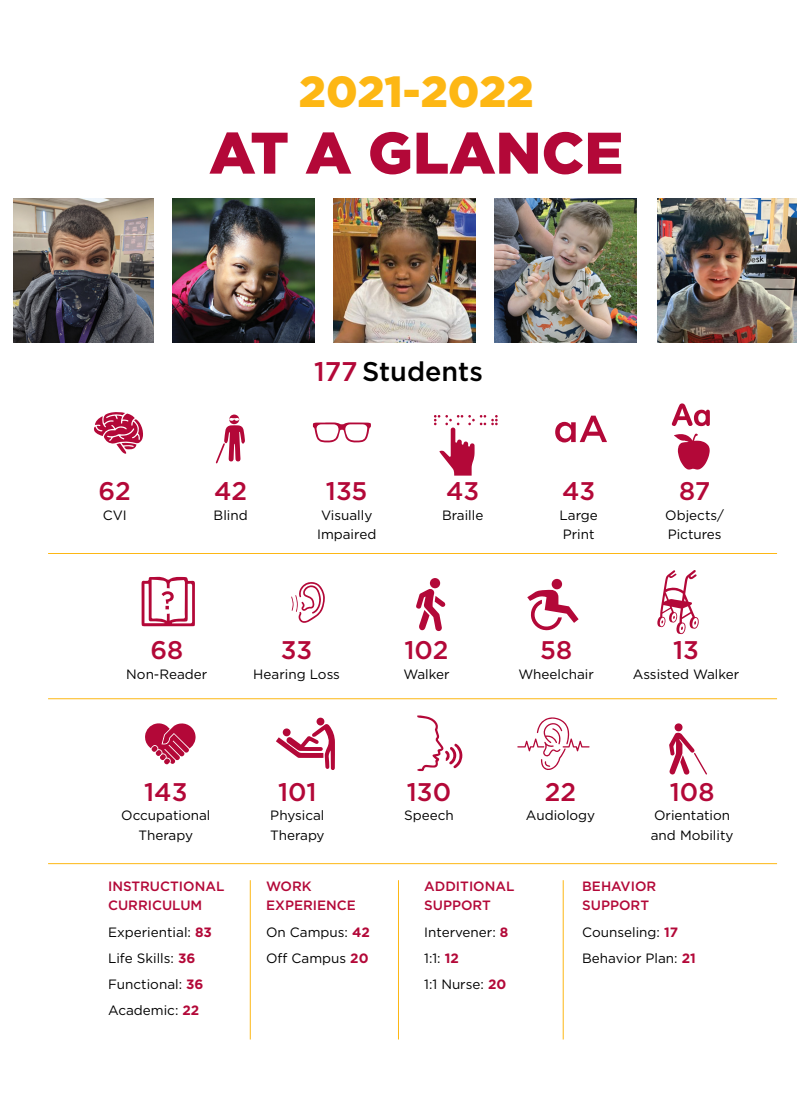
<style>
.page{position:relative;width:797px;height:1107px;background:#fff}
.page>*{position:absolute;margin:0;border:0;box-sizing:border-box;transform-origin:0 0}
.Heading_1___Sub{font:900 58.5px "Gotham";color:#b30838}
.Heading_1___1{font:900 43.5px "Gotham";color:#fdb714}
.Heading_3___Figure_T{font:500 27px "Gotham";color:#000}
.Body___Centered{font:500 25.5px "Gotham";color:#b30838}
.Body___Centered-2{font:13.5px/19.5px "Gotham";color:#000}
.Bullet___Invisible_9{font:13.5px "Gotham";color:#000}
.Heading_3___List_Hea{font:500 13.5px/19.5px "Gotham";color:#b30838}
.s1{color:#b30838}
.s2{font-weight:700;color:#b30838}
</style>
<div class="page">
<img style="left:14px;top:198px;width:139px;height:145px">
<img style="left:172px;top:198px;width:142px;height:145px">
<img style="left:333px;top:198px;width:142px;height:145px">
<img style="left:495px;top:198px;width:141px;height:145px">
<img style="left:657px;top:198px;width:139px;height:145px">
<svg style="left:94px;top:412px;width:49px;height:42px"></svg>
<svg style="left:215px;top:414px;width:30px;height:49px"></svg>
<svg style="left:313px;top:422px;width:58px;height:21px"></svg>
<svg style="left:434px;top:415px;width:63px;height:61px"></svg>
<svg style="left:555px;top:416px;width:52px;height:26px"></svg>
<svg style="left:671px;top:403px;width:38px;height:67px"></svg>
<svg style="left:141px;top:577px;width:54px;height:49px"></svg>
<svg style="left:291px;top:582px;width:34px;height:41px"></svg>
<svg style="left:416px;top:578px;width:29px;height:53px"></svg>
<svg style="left:527px;top:579px;width:51px;height:52px"></svg>
<svg style="left:657px;top:570px;width:42px;height:64px"></svg>
<svg style="left:145px;top:723px;width:50px;height:41px"></svg>
<svg style="left:276px;top:718px;width:59px;height:52px"></svg>
<svg style="left:417px;top:715px;width:45px;height:56px"></svg>
<svg style="left:517px;top:717px;width:72px;height:53px"></svg>
<svg style="left:669px;top:723px;width:38px;height:52px"></svg>
<hr style="left:48px;top:698px;width:729px;height:1px;background:#fdb714">
<hr style="left:48px;top:553px;width:729px;height:1px;background:#fdb714">
<hr style="left:48px;top:863px;width:729px;height:1px;background:#fdb714">
<hr style="left:250px;top:880px;width:1px;height:160px;background:#fdb714">
<hr style="left:398px;top:880px;width:1px;height:160px;background:#fdb714">
<hr style="left:562px;top:880px;width:1px;height:160px;background:#fdb714">
<h1 class="Heading_1___1" style="left:299px;top:62px;width:236px">2021-2022</h1>
<h1 class="Heading_1___Sub" style="left:209px;top:113px;width:416px">AT A GLANCE</h1>
<p class="Heading_3___Figure_T" style="left:314px;top:354px;width:170px"><span class="s1">177</span> Students</p>
<p class="Body___Centered" style="left:98px;top:475px;width:34px">62</p>
<p class="Body___Centered-2" style="left:103px;top:505px;width:26px">CVI</p>
<p class="Body___Centered" style="left:214px;top:475px;width:35px">42</p>
<p class="Body___Centered-2" style="left:214px;top:505px;width:36px">Blind</p>
<p class="Body___Centered" style="left:326px;top:475px;width:43px">135</p>
<p class="Body___Centered-2" style="left:317px;top:505px;width:61px">Visually<br>Impaired</p>
<p class="Body___Centered" style="left:446px;top:475px;width:35px">43</p>
<p class="Body___Centered-2" style="left:442px;top:505px;width:43px">Braille</p>
<p class="Body___Centered" style="left:562px;top:475px;width:35px">43</p>
<p class="Body___Centered-2" style="left:559px;top:505px;width:40px">Large<br>Print</p>
<p class="Body___Centered" style="left:679px;top:475px;width:33px">87</p>
<p class="Body___Centered-2" style="left:665px;top:505px;width:60px">Objects/<br>Pictures</p>
<p class="Body___Centered" style="left:150px;top:634px;width:34px">68</p>
<p class="Body___Centered-2" style="left:126px;top:664px;width:83px">Non-Reader</p>
<p class="Body___Centered" style="left:281px;top:634px;width:33px">33</p>
<p class="Body___Centered-2" style="left:253px;top:664px;width:88px">Hearing Loss</p>
<p class="Body___Centered" style="left:404px;top:634px;width:45px">102</p>
<p class="Body___Centered-2" style="left:403px;top:664px;width:48px">Walker</p>
<p class="Body___Centered" style="left:540px;top:634px;width:33px">58</p>
<p class="Body___Centered-2" style="left:518px;top:664px;width:77px">Wheelchair</p>
<p class="Body___Centered" style="left:673px;top:634px;width:27px">13</p>
<p class="Body___Centered-2" style="left:632px;top:664px;width:108px">Assisted Walker</p>
<p class="Body___Centered" style="left:144px;top:775px;width:45px">143</p>
<p class="Body___Centered-2" style="left:121px;top:805px;width:91px;text-align:center">Occupational<br>Therapy</p>
<p class="Body___Centered" style="left:278px;top:775px;width:40px">101</p>
<p class="Body___Centered-2" style="left:270px;top:805px;width:56px">Physical<br>Therapy</p>
<p class="Body___Centered" style="left:407px;top:775px;width:46px">130</p>
<p class="Body___Centered-2" style="left:404px;top:805px;width:51px">Speech</p>
<p class="Body___Centered" style="left:545px;top:775px;width:33px">22</p>
<p class="Body___Centered-2" style="left:526px;top:805px;width:71px">Audiology</p>
<p class="Body___Centered" style="left:669px;top:775px;width:46px">108</p>
<p class="Body___Centered-2" style="left:650px;top:805px;width:84px">Orientation and Mobility</p>
<h3 class="Heading_3___List_Hea" style="left:108px;top:876px;width:118px">INSTRUCTIONAL<br>CURRICULUM</h3>
<p class="Bullet___Invisible_9" style="left:108px;top:923px;width:105px">Experiential: <span class="s2">83</span></p>
<p class="Bullet___Invisible_9" style="left:108px;top:950px;width:89px">Life Skills: <span class="s2">36</span></p>
<p class="Bullet___Invisible_9" style="left:108px;top:976px;width:97px">Functional: <span class="s2">36</span></p>
<p class="Bullet___Invisible_9" style="left:108px;top:1002px;width:93px">Academic: <span class="s2">22</span></p>
<h3 class="Heading_3___List_Hea" style="left:266px;top:876px;width:91px">WORK<br>EXPERIENCE</h3>
<p class="Bullet___Invisible_9" style="left:266px;top:923px;width:105px">On Campus: <span class="s2">42</span></p>
<p class="Bullet___Invisible_9" style="left:266px;top:950px;width:104px">Off Campus <span class="s2">20</span></p>
<h3 class="Heading_3___List_Hea" style="left:424px;top:876px;width:92px">ADDITIONAL<br>SUPPORT</h3>
<p class="Bullet___Invisible_9" style="left:424px;top:923px;width:86px">Intervener: <span class="s2">8</span></p>
<p class="Bullet___Invisible_9" style="left:424px;top:950px;width:36px">1:1: <span class="s2">12</span></p>
<p class="Bullet___Invisible_9" style="left:424px;top:976px;width:84px">1:1 Nurse: <span class="s2">20</span></p>
<h3 class="Heading_3___List_Hea" style="left:582px;top:876px;width:76px">BEHAVIOR<br>SUPPORT</h3>
<p class="Bullet___Invisible_9" style="left:582px;top:923px;width:97px">Counseling: <span class="s2">17</span></p>
<p class="Bullet___Invisible_9" style="left:582px;top:950px;width:115px">Behavior Plan: <span class="s2">21</span></p>
</div>
